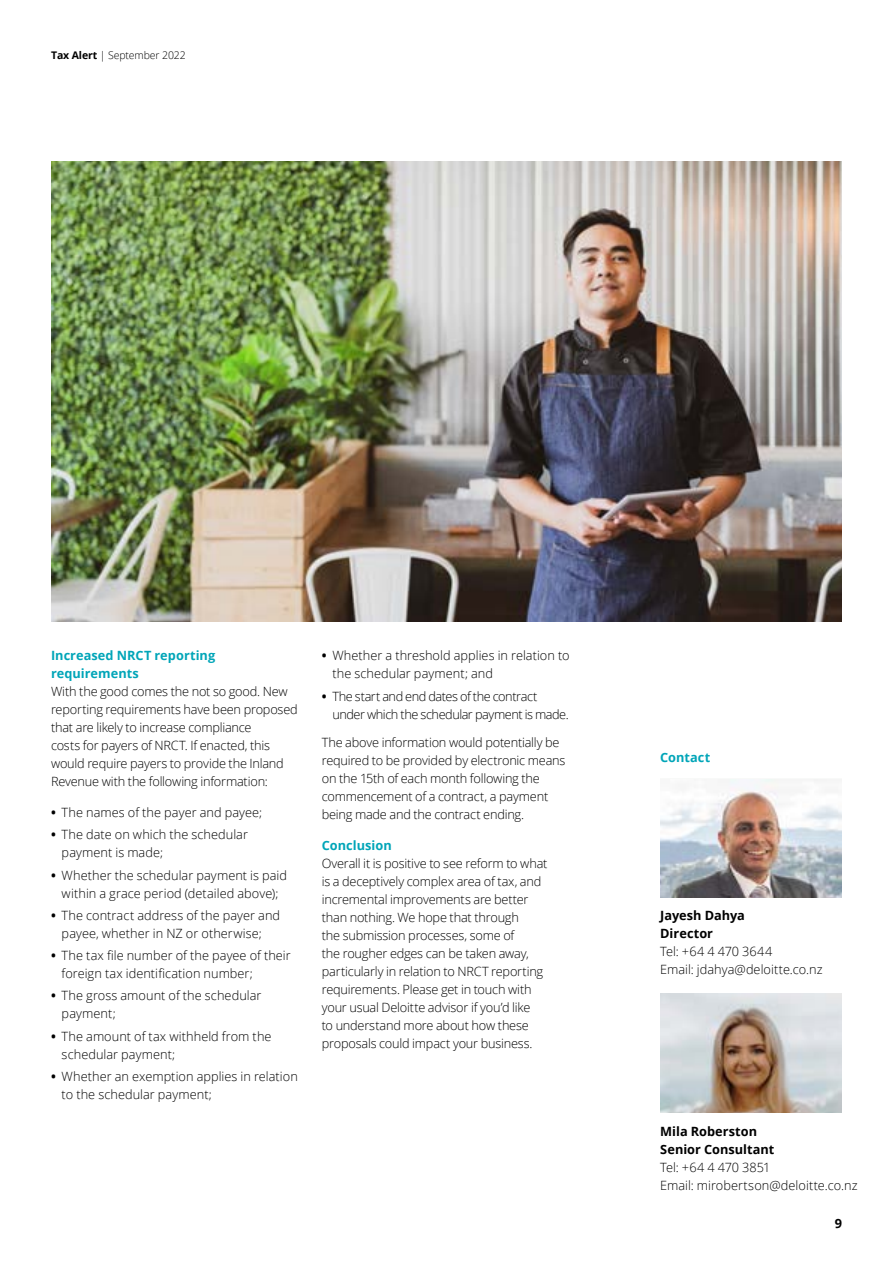
<style>
.page{position:relative;width:893px;height:1263px;background:#fff}
.page>*{position:absolute;margin:0;border:0;box-sizing:border-box;transform-origin:0 0}
.t1{font:300 12.75px/18px "Open Sans";letter-spacing:-.01em;color:#000}
.t2{font:300 12.75px/18px "Open Sans";letter-spacing:-.035em;color:#000}
.t3{font:700 12.75px/18px "Open Sans";letter-spacing:.005em;color:#00a5b8}
.t4{font:700 12.75px/18px "Open Sans";color:#000}
.t5{font:300 10.5px "Open Sans";letter-spacing:-.01em;color:#000}
.s1{font-weight:700}
</style>
<div class="page">
<img style="left:51px;top:161px;width:791px;height:461px">
<img style="left:660px;top:779px;width:182px;height:118px">
<img style="left:660px;top:994px;width:182px;height:119px">
<p class="t5" style="left:51px;top:48px;width:136px"><span class="s1">Tax Alert</span> | September 2022</p>
<p class="t3" style="left:51px;top:646px;width:166px">Increased NRCT reporting requirements</p>
<p class="t1" style="left:51px;top:682px;width:248px">With the good comes the not so good. New reporting requirements have been proposed that are likely to increase compliance<br>costs for payers of NRCT. If enacted, this would require payers to provide the Inland Revenue with the following information:</p>
<p class="t1" style="left:51px;top:803px;width:213px"><span class="s1">•</span> The names of the payer and payee;</p>
<p class="t1" style="left:62px;top:825px;width:188px;text-indent:-11px"><span class="s1">•</span> The date on which the schedular payment is made;</p>
<p class="t1" style="left:51px;top:866px;width:238px;text-align:center"><span class="s1">•</span> Whether the schedular payment is paid within a grace period (detailed above);</p>
<p class="t1" style="left:62px;top:906px;width:220px;text-indent:-11px"><span class="s1">•</span> The contract address of the payer and payee, whether in NZ or otherwise;</p>
<p class="t1" style="left:62px;top:946px;width:231px;text-indent:-11px"><span class="s1">•</span> The tax file number of the payee of their foreign tax identification number;</p>
<p class="t1" style="left:62px;top:986px;width:201px;text-indent:-11px"><span class="s1">•</span> The gross amount of the schedular payment;</p>
<p class="t1" style="left:62px;top:1027px;width:211px;text-indent:-11px"><span class="s1">•</span> The amount of tax withheld from the schedular payment;</p>
<p class="t1" style="left:62px;top:1067px;width:238px;text-indent:-11px"><span class="s1">•</span> Whether an exemption applies in relation to the schedular payment;</p>
<p class="t1" style="left:332px;top:646px;width:239px;text-indent:-11px"><span class="s1">•</span> Whether a threshold applies in relation to the schedular payment; and</p>
<p class="t2" style="left:332px;top:687px;width:238px;text-indent:-11px"><span class="s1">•</span> The start and end dates of the contract under which the schedular payment is made.</p>
<p class="t1" style="left:322px;top:733px;width:245px">The above information would potentially be required to be provided by electronic means on the 15th of each month following the commencement of a contract, a payment being made and the contract ending.</p>
<p class="t3" style="left:322px;top:836px;width:72px">Conclusion</p>
<p class="t1" style="left:322px;top:854px;width:227px">Overall it is positive to see reform to what is a deceptively complex area of tax, and incremental improvements are better than nothing. We hope that through<br>the submission processes, some of<br>the rougher edges can be taken away, particularly in relation to NRCT reporting requirements. Please get in touch with your usual Deloitte advisor if you’d like<br>to understand more about how these proposals could impact your business.</p>
<p class="t3" style="left:660px;top:748px;width:52px">Contact</p>
<p class="t4" style="left:660px;top:906px;width:86px">Jayesh Dahya<br>Director</p>
<p class="t1" style="left:660px;top:942px;width:164px">Tel: +64 4 470 3644<br>Email: jdahya@deloitte.co.nz</p>
<p class="t4" style="left:660px;top:1122px;width:116px">Mila Roberston<br>Senior Consultant</p>
<p class="t1" style="left:660px;top:1158px;width:199px">Tel: +64 4 470 3851<br>Email: mirobertson@deloitte.co.nz</p>
<p class="t4" style="left:835px;top:1214px;width:9px">9</p>
</div>
